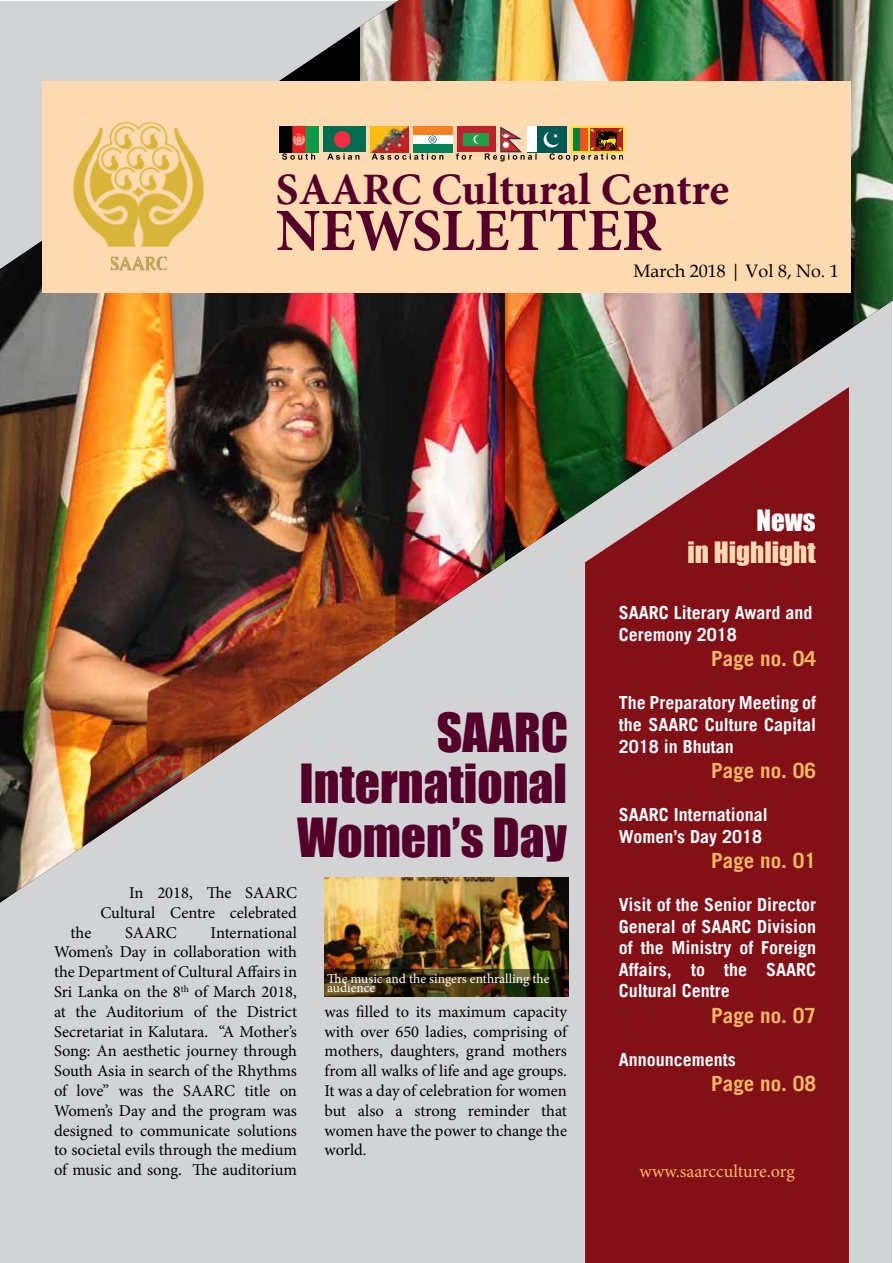
<style>
.page{position:relative;width:893px;height:1263px;background:#fff}
.page>*{position:absolute;margin:0;border:0;box-sizing:border-box;transform-origin:0 0}
.t1{font:700 60px "Minion Pro";color:#54002b}
.t2{font:49.5px/54px "Impact";color:#54002b}
.t3{font:700 45px "Minion Pro";color:#54002b}
.t4{font:27px "Impact";color:#fedab0}
.t5{font:27px "Impact";color:#fff}
.t6{font:700 21px "Trade Gothic";color:#fcba63}
.t7{font:700 18px/21.6px "Trade Gothic";color:#fff}
.t8{font:18px "Minion Pro";color:#fcba63}
.t9{font:18px "Book Antiqua";color:#000}
.t10{font:16.5px/19.8px "Minion Pro";letter-spacing:-.005em;color:#000;text-align:justify}
.t11{font:13.5px "Minion Pro";color:#fff}
</style>
<div class="page">
<div style="left:1px;top:1px;width:891px;height:1261px;background:#d1d3d4"></div>
<img style="left:360px;top:0;width:533px;height:562px">
<img style="left:0;top:90px;width:505px;height:812px">
<div style="left:42px;top:81px;width:808px;height:212px;background:#fedab0"></div>
<svg style="left:527px;top:126px;width:40px;height:1px"></svg>
<div style="left:571px;top:126px;width:54px;height:27px;background:#ffdf1c"></div>
<div style="left:413px;top:126px;width:39px;height:9px;background:#f58220"></div>
<img style="left:280px;top:127px;width:2px;height:25px">
<img style="left:282px;top:127px;width:341px;height:34px">
<svg style="left:585px;top:387px;width:264px;height:876px;background:#861d22"></svg>
<img style="left:73px;top:122px;width:131px;height:149px">
<img style="left:324px;top:877px;width:244px;height:93px">
<svg style="left:324px;top:970px;width:244px;height:27px;background:#383012"></svg>
<h3 class="t3" style="left:276px;top:158px;width:455px">SAARC Cultural Centre</h3>
<h1 class="t1" style="left:276px;top:189px;width:387px">NEWSLETTER</h1>
<p class="t9" style="left:634px;top:259px;width:207px">March 2018 | Vol 8, No. 1</p>
<h2 class="t2" style="left:437px;top:704px;width:133px">SAARC</h2>
<h2 class="t2" style="left:297px;top:755px;width:271px">International<br>Women’s Day</h2>
<p class="t10" style="left:101px;top:883px;width:198px;text-align:right">In 2018, The SAARC<br>Cultural Centre celebrated</p>
<p class="t10" style="left:54px;top:922px;width:245px;text-indent:157px">International Women’s Day in collaboration with the Department of Cultural Affairs in Sri Lanka on the 8<sup>th</sup> of March 2018, at the Auditorium of the District Secretariat in Kalutara. “A Mother’s Song: An aesthetic journey through South Asia in search of the Rhythms of love” was the SAARC title on Women’s Day and the program was designed to communicate solutions to societal evils through the medium of music and song. The auditorium</p>
<p class="t10" style="left:71px;top:922px;width:22px">the</p>
<p class="t10" style="left:125px;top:922px;width:53px">SAARC</p>
<p class="t11" style="left:327px;top:970px;width:224px">The music and the singers enthralling the</p>
<p class="t11" style="left:327px;top:979px;width:50px">audience</p>
<p class="t10" style="left:325px;top:1002px;width:244px">was filled to its maximum capacity with over 650 ladies, comprising of mothers, daughters, grand mothers from all walks of life and age groups.<br>It was a day of celebration for women but also a strong reminder that women have the power to change the world.</p>
<h3 class="t5" style="left:756px;top:499px;width:61px">News</h3>
<h3 class="t4" style="left:688px;top:532px;width:130px">in Highlight</h3>
<p class="t7" style="left:619px;top:602px;width:195px">SAARC Literary Award and<br>Ceremony 2018</p>
<p class="t6" style="left:711px;top:646px;width:107px">Page no. 04</p>
<p class="t7" style="left:619px;top:692px;width:199px;text-align:justify">The Preparatory Meeting of the SAARC Culture Capital 2018 in Bhutan</p>
<p class="t6" style="left:711px;top:757px;width:107px">Page no. 06</p>
<p class="t7" style="left:619px;top:803px;width:151px">SAARC International<br>Women’s Day 2018</p>
<p class="t6" style="left:711px;top:847px;width:107px">Page no. 01</p>
<p class="t7" style="left:619px;top:893px;width:199px;text-align:justify">Visit of the Senior Director General of SAARC Division of the Ministry of Foreign Affairs, to the SAARC Cultural Centre</p>
<p class="t6" style="left:711px;top:1002px;width:107px">Page no. 07</p>
<p class="t7" style="left:619px;top:1048px;width:118px">Announcements</p>
<p class="t6" style="left:711px;top:1070px;width:107px">Page no. 08</p>
<p class="t8" style="left:640px;top:1159px;width:157px">www.saarcculture.org</p>
</div>
